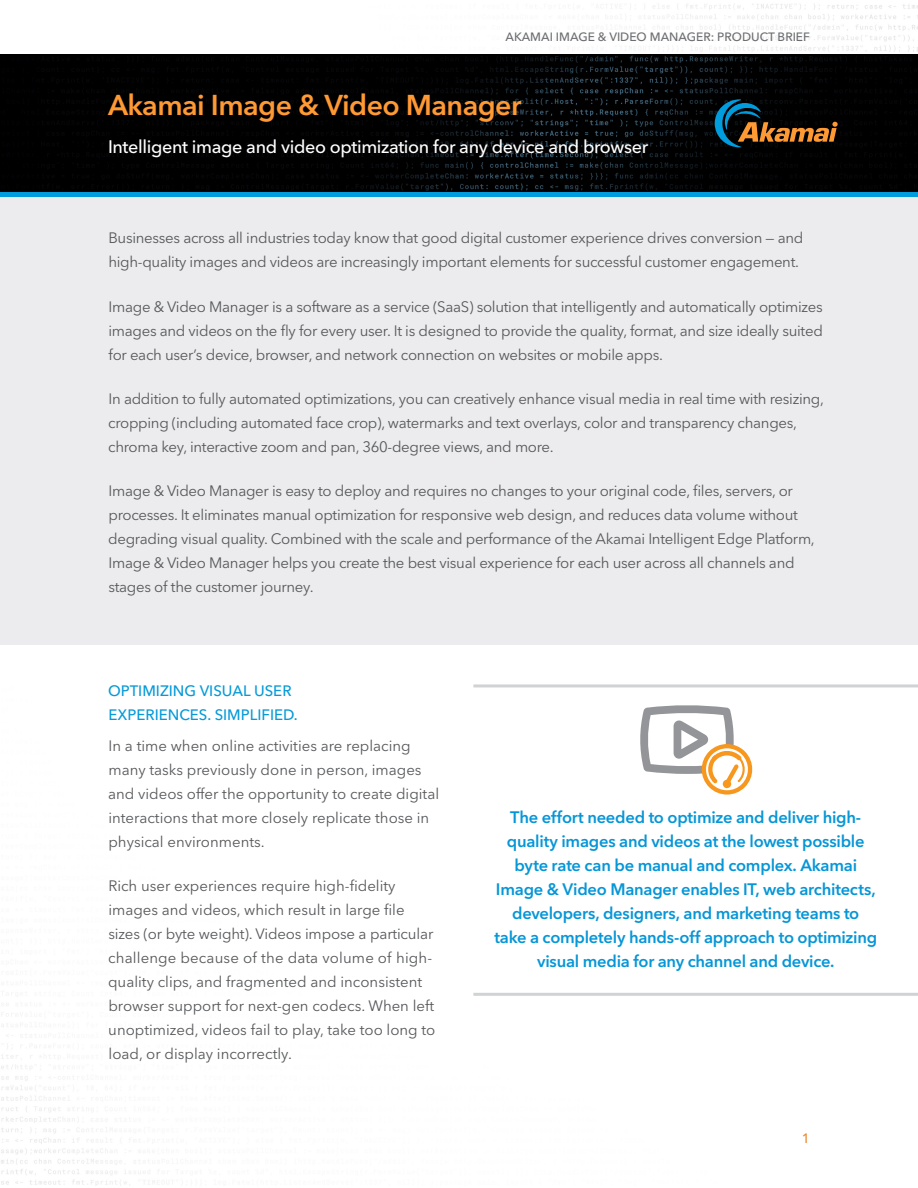
<style>
.page{position:relative;width:918px;height:1188px;background:#fff}
.page>*{position:absolute;margin:0;border:0;box-sizing:border-box;transform-origin:0 0}
.Title_Headline{font:600 28.5px "Avenir Next LT Pro";letter-spacing:-.02em;color:#f93}
.Title_Subheadline{font:500 18px "Avenir Next LT Pro";letter-spacing:-.02em;color:#fff}
.Blue_Side_Callout{font:600 16.5px/24px "Avenir Next LT Pro";letter-spacing:-.015em;color:#0696d7;text-align:center}
.Body{font:15px/24px "Avenir Next LT Pro";letter-spacing:-.02em;color:#57585a}
.Body-2{font:15px/24px "Avenir Next LT Pro";color:#57585a}
.Subhead{font:500 15px/24px "Avenir Next LT Pro";color:#069ad9}
.t1{font:500 13.5px "Avenir Next LT Pro";color:#ee882f}
.t2{font:500 12px "Avenir Next LT Pro";color:#6c6d70}
</style>
<div class="page">
<img style="left:0;top:54px;width:918px;height:138px">
<div style="left:0;top:192px;width:918px;height:6px;background:#009cde"></div>
<svg style="left:715px;top:99px;width:123px;height:48px;background:#2b2a21"></svg>
<div style="left:0;top:198px;width:918px;height:447px;background:#ececee"></div>
<hr style="left:473px;top:684px;width:445px;height:3px;background:#d1d2d4">
<hr style="left:473px;top:993px;width:445px;height:3px;background:#d1d2d4">
<svg style="left:640px;top:705px;width:113px;height:90px"></svg>
<p class="t2" style="left:506px;top:30px;width:306px">AKAMAI IMAGE &amp; VIDEO MANAGER: PRODUCT BRIEF</p>
<p class="Title_Headline" style="left:108px;top:88px;width:415px">Akamai Image &amp; Video Manager</p>
<p class="Title_Subheadline" style="left:108px;top:136px;width:542px">Intelligent image and video optimization for any device and browser</p>
<p class="Body" style="left:108px;top:226px;width:697px">Businesses across all industries today know that good digital customer experience drives conversion — and high-quality images and videos are increasingly important elements for successful customer engagement.</p>
<p class="Body" style="left:108px;top:294px;width:716px;text-align:justify">Image &amp; Video Manager is a software as a service (SaaS) solution that intelligently and automatically optimizes images and videos on the fly for every user. It is designed to provide the quality, format, and size ideally suited for each user’s device, browser, and network connection on websites or mobile apps.</p>
<p class="Body" style="left:108px;top:387px;width:717px">In addition to fully automated optimizations, you can creatively enhance visual media in real time with resizing, cropping (including automated face crop), watermarks and text overlays, color and transparency changes, chroma key, interactive zoom and pan, 360-degree views, and more.</p>
<p class="Body" style="left:108px;top:479px;width:708px">Image &amp; Video Manager is easy to deploy and requires no changes to your original code, files, servers, or processes. It eliminates manual optimization for responsive web design, and reduces data volume without degrading visual quality. Combined with the scale and performance of the Akamai Intelligent Edge Platform, Image &amp; Video Manager helps you create the best visual experience for each user across all channels and stages of the customer journey.</p>
<p class="Subhead" style="left:108px;top:679px;width:191px">OPTIMIZING VISUAL USER<br>EXPERIENCES. SIMPLIFIED.</p>
<p class="Body-2" style="left:108px;top:733px;width:332px">In a time when online activities are replacing many tasks previously done in person, images and videos offer the opportunity to create digital interactions that more closely replicate those in physical environments.</p>
<p class="Body-2" style="left:108px;top:874px;width:329px">Rich user experiences require high-fidelity images and videos, which result in large file sizes (or byte weight). Videos impose a particular challenge because of the data volume of high&shy;quality clips, and fragmented and inconsistent browser support for next-gen codecs. When left unoptimized, videos fail to play, take too long to load, or display incorrectly.</p>
<p class="Blue_Side_Callout" style="left:494px;top:806px;width:384px">The effort needed to optimize and deliver high&shy;quality images and videos at the lowest possible byte rate can be manual and complex. Akamai Image &amp; Video Manager enables IT, web architects, developers, designers, and marketing teams to take a completely hands-off approach to optimizing visual media for any channel and device.</p>
<p class="t1" style="left:802px;top:1131px;width:10px">1</p>
</div>
